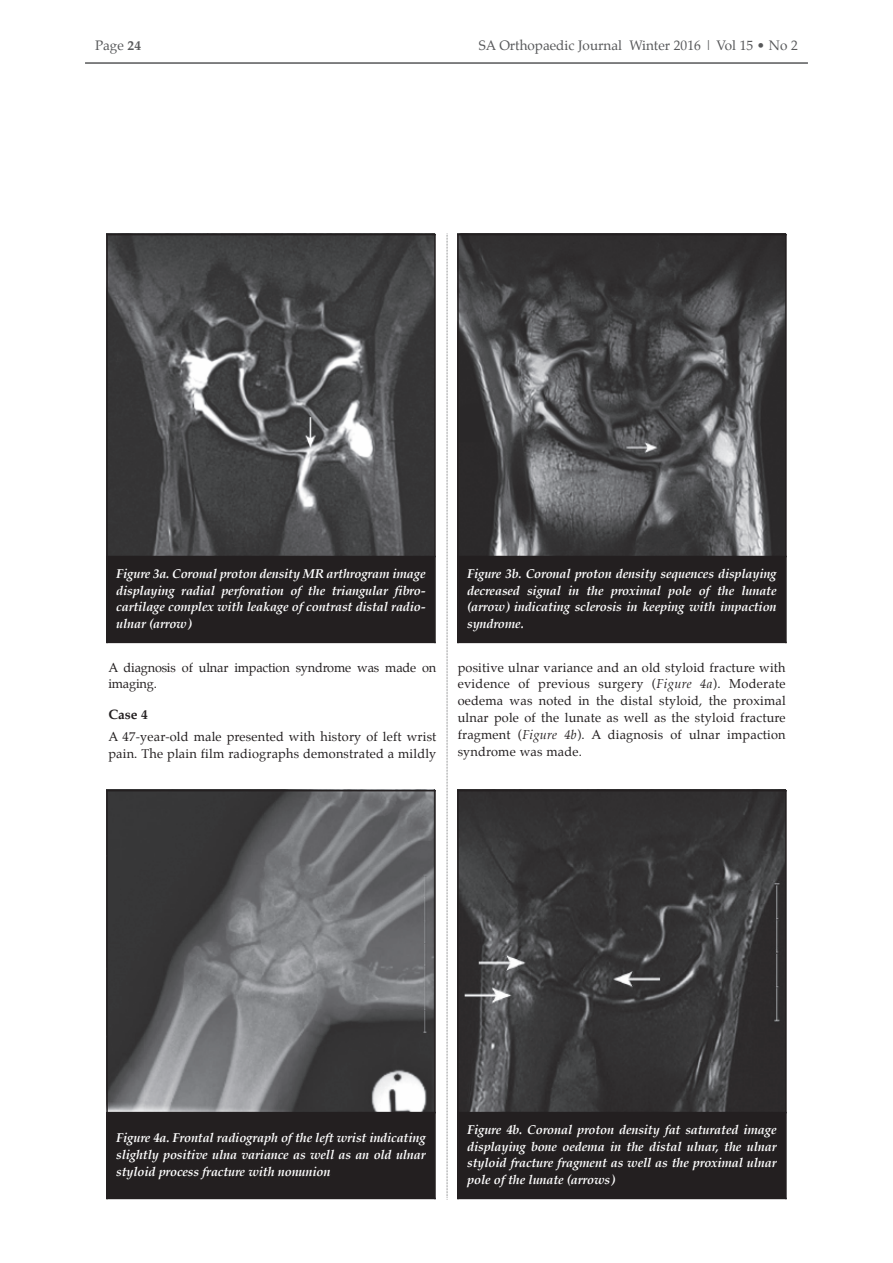
<style>
.page{position:relative;width:893px;height:1263px;background:#fff}
.page>*{position:absolute;margin:0;border:0;box-sizing:border-box;transform-origin:0 0}
.t1{font:13.5px "Palatino";color:#57585a}
.t2{font:700 13.5px "Palatino";color:#231f20}
.t3{font:italic 700 12.75px/16.8px "Palatino";letter-spacing:-.015em;color:#fff;text-align:justify}
.t4{font:12.75px/16.8px "Palatino";letter-spacing:.015em;color:#231f20}
.t5{font:12.75px/16.8px "Palatino";letter-spacing:-.015em;color:#231f20}
.s1{font-weight:700}
.s2{font-style:italic}
</style>
<div class="page">
<hr style="left:85px;top:62px;width:723px;height:2px;background:#57585a">
<svg style="left:447px;top:233px;width:1px;height:967px"></svg>
<img style="left:108px;top:235px;width:326px;height:321px">
<div style="left:106px;top:556px;width:329px;height:87px;background:#231f20"></div>
<hr style="left:106px;top:234px;width:2px;height:409px;background:#231f20">
<hr style="left:434px;top:234px;width:2px;height:409px;background:#231f20">
<hr style="left:106px;top:234px;width:330px;height:1px;background:#231f20">
<img style="left:459px;top:235px;width:326px;height:321px">
<div style="left:457px;top:556px;width:329px;height:87px;background:#231f20"></div>
<hr style="left:457px;top:234px;width:2px;height:409px;background:#231f20">
<hr style="left:785px;top:234px;width:2px;height:409px;background:#231f20">
<hr style="left:457px;top:234px;width:330px;height:1px;background:#231f20">
<img style="left:108px;top:791px;width:326px;height:321px">
<div style="left:106px;top:1112px;width:329px;height:87px;background:#231f20"></div>
<hr style="left:106px;top:790px;width:2px;height:409px;background:#231f20">
<hr style="left:434px;top:790px;width:2px;height:409px;background:#231f20">
<hr style="left:106px;top:790px;width:330px;height:1px;background:#231f20">
<img style="left:459px;top:791px;width:326px;height:321px">
<div style="left:457px;top:1112px;width:329px;height:87px;background:#231f20"></div>
<hr style="left:457px;top:790px;width:2px;height:409px;background:#231f20">
<hr style="left:785px;top:790px;width:2px;height:409px;background:#231f20">
<hr style="left:457px;top:790px;width:330px;height:1px;background:#231f20">
<p class="t1" style="left:95px;top:39px;width:48px">Page <span class="s1">24</span></p>
<p class="t1" style="left:479px;top:39px;width:321px">SA Orthopaedic Journal Winter 2016 | Vol 15 • No 2</p>
<p class="t3" style="left:116px;top:566px;width:311px">Figure 3a. Coronal proton density Mr arthrogram image displaying radial perforation of the triangular fibro&shy;cartilage complex with leakage of contrast distal radio&shy;ulnar (arrow)</p>
<p class="t3" style="left:467px;top:566px;width:311px">Figure 3b. Coronal proton density sequences displaying decreased signal in the proximal pole of the lunate (arrow) indicating sclerosis in keeping with impaction syndrome.</p>
<p class="t5" style="left:108px;top:660px;width:330px">A diagnosis of ulnar impaction syndrome was made on imaging.</p>
<p class="t2" style="left:108px;top:708px;width:41px">Case 4</p>
<p class="t4" style="left:108px;top:729px;width:330px">A 47-year-old male presented with history of left wrist pain. The plain film radiographs demonstrated a mildly</p>
<p class="t4" style="left:458px;top:660px;width:330px;text-align:justify">positive ulnar variance and an old styloid fracture with evidence of previous surgery (<span class="s2">Figure 4a</span>). Moderate oedema was noted in the distal styloid, the proximal ulnar pole of the lunate as well as the styloid fracture fragment (<span class="s2">Figure 4b</span>). A diagnosis of ulnar impaction syndrome was made.</p>
<p class="t3" style="left:116px;top:1130px;width:311px">Figure 4a. Frontal radiograph of the left wrist indicating slightly positive ulna variance as well as an old ulnar styloid process fracture with nonunion</p>
<p class="t3" style="left:467px;top:1122px;width:311px">Figure 4b. Coronal proton density fat saturated image displaying bone oedema in the distal ulnar, the ulnar styloid fracture fragment as well as the proximal ulnar pole of the lunate (arrows)</p>
</div>
